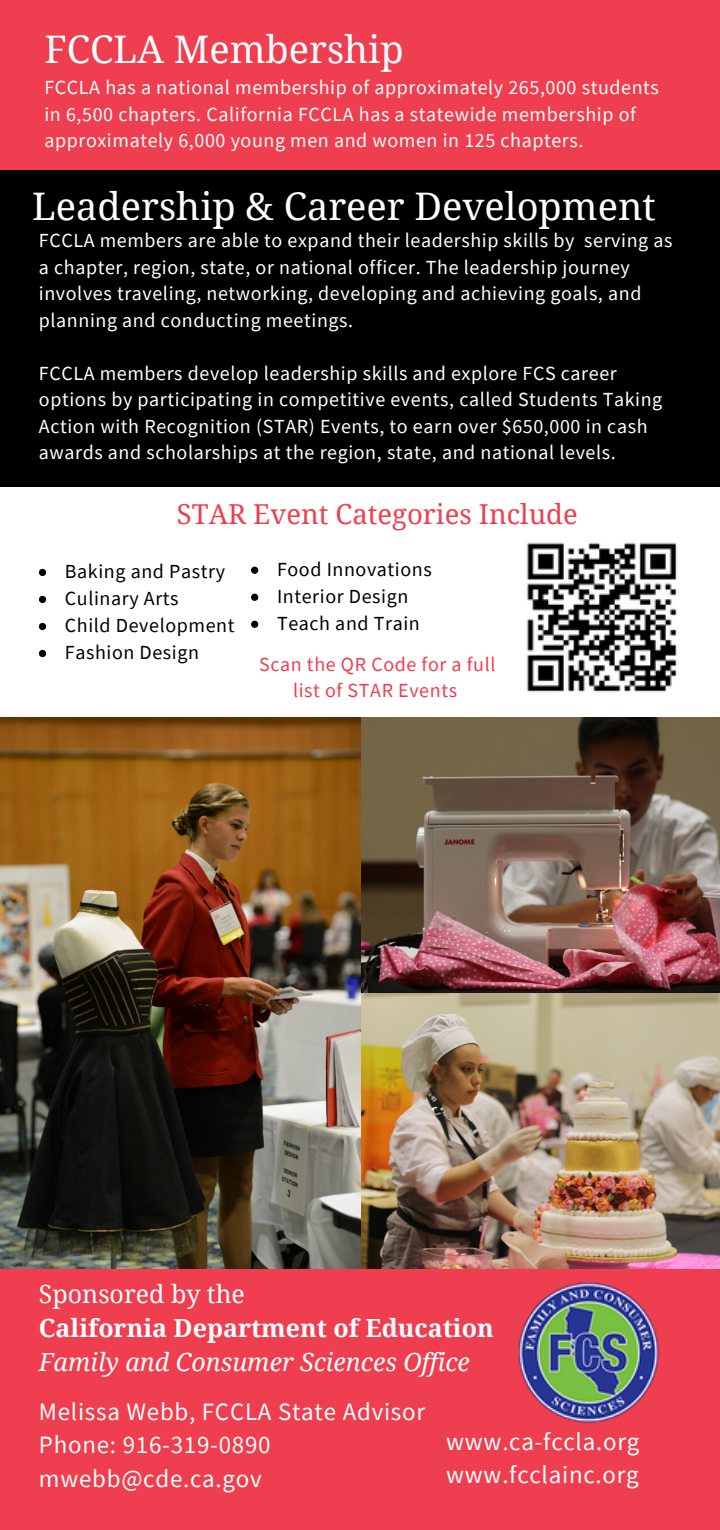
<style>
.page{position:relative;width:720px;height:1530px;background:#fff}
.page>*{position:absolute;margin:0;border:0;box-sizing:border-box;transform-origin:0 0}
.t1{font:38px "Droid Serif";color:#fff}
.t2{font:27.5px "Droid Serif";color:#ef3e4f}
.t3{font:25px/33.8px "Source Sans Pro";letter-spacing:.03em;color:#fff}
.t4{font:700 25px "Droid Serif";color:#fff}
.t5{font:italic 25px "Droid Serif";color:#fff}
.t6{font:25px "Droid Serif";color:#fff}
.t7{font:20px/26.5px "Source Sans Pro";letter-spacing:.03em;color:#fff}
.t8{font:20px/27px "Source Sans Pro";letter-spacing:.03em;color:#000}
.t9{font:20px/26.5px "Source Sans Pro";letter-spacing:.03em;color:#ef3e4f;text-align:center}
</style>
<div class="page">
<div style="left:0;top:1193px;width:720px;height:337px;background:#ef3e4f"></div>
<img style="left:0;top:717px;width:720px;height:552px">
<div style="left:0;top:169px;width:720px;height:318px;background:#000"></div>
<div style="left:0;top:0;width:720px;height:170px;background:#ef3e4f"></div>
<svg style="left:39px;top:569px;width:7px;height:7px"></svg>
<svg style="left:39px;top:596px;width:7px;height:7px"></svg>
<svg style="left:39px;top:623px;width:7px;height:7px"></svg>
<svg style="left:39px;top:650px;width:7px;height:7px"></svg>
<img style="left:518px;top:1282px;width:142px;height:142px">
<svg style="left:251px;top:567px;width:7px;height:7px"></svg>
<svg style="left:251px;top:594px;width:7px;height:7px"></svg>
<svg style="left:251px;top:621px;width:7px;height:7px"></svg>
<img style="left:526px;top:542px;width:151px;height:150px">
<h1 class="t1" style="left:44px;top:27px;width:361px">FCCLA Membership</h1>
<p class="t7" style="left:44px;top:74px;width:616px">FCCLA has a national membership of approximately 265,000 students in 6,500 chapters. California FCCLA has a statewide membership of approximately 6,000 young men and women in 125 chapters.</p>
<h1 class="t1" style="left:32px;top:185px;width:625px">Leadership &amp; Career Development</h1>
<p class="t7" style="left:39px;top:227px;width:635px">FCCLA members are able to expand their leadership skills by serving as a chapter, region, state, or national officer. The leadership journey involves traveling, networking, developing and achieving goals, and planning and conducting meetings.</p>
<p class="t7" style="left:39px;top:359px;width:625px">FCCLA members develop leadership skills and explore FCS career options by participating in competitive events, called Students Taking Action with Recognition (STAR) Events, to earn over $650,000 in cash awards and scholarships at the region, state, and national levels.</p>
<h2 class="t2" style="left:177px;top:499px;width:402px">STAR Event Categories Include</h2>
<p class="t8" style="left:65px;top:557px;width:171px">Baking and Pastry<br>Culinary Arts<br>Child Development<br>Fashion Design</p>
<p class="t8" style="left:277px;top:555px;width:156px">Food Innovations<br>Interior Design<br>Teach and Train</p>
<p class="t9" style="left:259px;top:650px;width:238px">Scan the QR Code for a full list of STAR Events</p>
<p class="t6" style="left:39px;top:1280px;width:208px">Sponsored by the</p>
<p class="t4" style="left:39px;top:1314px;width:456px">California Department of Education</p>
<p class="t5" style="left:39px;top:1347px;width:433px">Family and Consumer Sciences Office</p>
<p class="t3" style="left:39px;top:1394px;width:388px">Melissa Webb, FCCLA State Advisor<br>Phone: 916-319-0890 mwebb@cde.ca.gov</p>
<p class="t3" style="left:446px;top:1424px;width:195px">www.ca-fccla.org www.fcclainc.org</p>
</div>
